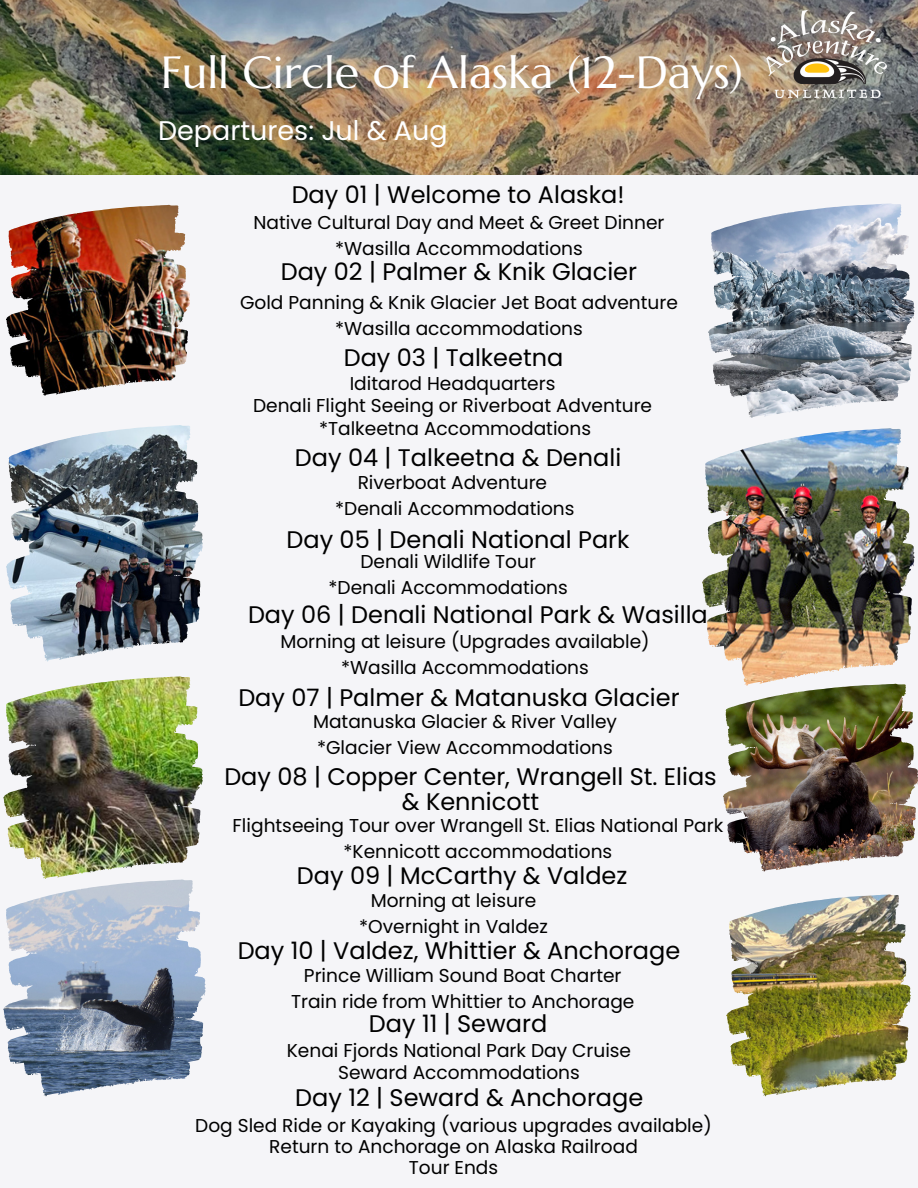
<style>
.page{position:relative;width:918px;height:1188px;background:#fff}
.page>*{position:absolute;margin:0;border:0;box-sizing:border-box;transform-origin:0 0}
.t1{font:45px "Marcellus";color:#fff}
.t2{font:27px "Poppins";color:#fff}
.t3{font:24px/25.8px "Poppins";color:#000;text-align:center}
.t4{font:18.6px "Poppins";color:#000}
</style>
<div class="page">
<img style="left:0;top:174px;width:918px;height:923px">
<img style="left:0;top:0;width:918px;height:174px">
<img style="left:766px;top:11px;width:121px;height:88px">
<img style="left:176px;top:891px;width:29px;height:95px">
<img style="left:174px;top:687px;width:29px;height:89px">
<img style="left:174px;top:438px;width:29px;height:103px">
<img style="left:164px;top:215px;width:26px;height:83px">
<img style="left:885px;top:215px;width:29px;height:94px">
<img style="left:890px;top:694px;width:28px;height:82px">
<img style="left:884px;top:442px;width:30px;height:112px">
<img style="left:884px;top:905px;width:26px;height:88px">
<h3 class="t1" style="left:161px;top:44px;width:584px">Full Circle of Alaska (12-Days)</h3>
<p class="t2" style="left:158px;top:111px;width:291px">Departures: Jul &amp; Aug</p>
<p class="t3" style="left:292px;top:181px;width:334px">Day 01 | Welcome to Alaska!</p>
<p class="t4" style="left:253px;top:210px;width:412px">Native Cultural Day and Meet &amp; Greet Dinner</p>
<p class="t4" style="left:335px;top:236px;width:249px">*Wasilla Accommodations</p>
<h1 class="t3" style="left:281px;top:258px;width:358px">Day 02 | Palmer &amp; Knik Glacier</h1>
<h3 class="t4" style="left:240px;top:289px;width:439px">Gold Panning &amp; Knik Glacier Jet Boat adventure</h3>
<p class="t4" style="left:335px;top:315px;width:249px">*Wasilla accommodations</p>
<p class="t3" style="left:344px;top:344px;width:221px">Day 03 | Talkeetna</p>
<p class="t4" style="left:350px;top:370px;width:207px">Iditarod Headquarters</p>
<h3 class="t4" style="left:253px;top:393px;width:401px">Denali Flight Seeing or Riverboat Adventure</h3>
<p class="t4" style="left:319px;top:415px;width:274px">*Talkeetna Accommodations</p>
<p class="t3" style="left:295px;top:444px;width:328px">Day 04 | Talkeetna &amp; Denali</p>
<h3 class="t4" style="left:358px;top:470px;width:191px">Riverboat Adventure</h3>
<p class="t4" style="left:335px;top:495px;width:241px">*Denali Accommodations</p>
<p class="t3" style="left:287px;top:527px;width:345px">Day 05 | Denali National Park</p>
<p class="t4" style="left:360px;top:548px;width:177px">Denali Wildlife Tour</p>
<h3 class="t4" style="left:329px;top:574px;width:241px">*Denali Accommodations</h3>
<p class="t4" style="left:280px;top:629px;width:371px">Morning at leisure (Upgrades available)</p>
<p class="t4" style="left:341px;top:655px;width:249px">*Wasilla Accommodations</p>
<p class="t3" style="left:248px;top:602px;width:461px">Day 06 | Denali National Park &amp; Wasilla</p>
<p class="t3" style="left:238px;top:684px;width:443px">Day 07 | Palmer &amp; Matanuska Glacier</p>
<h3 class="t4" style="left:313px;top:708px;width:305px">Matanuska Glacier &amp; River Valley</h3>
<p class="t4" style="left:317px;top:734px;width:297px">*Glacier View Accommodations</p>
<p class="t3" style="left:224px;top:763px;width:494px">Day 08 | Copper Center, Wrangell St. Elias &amp; Kennicott</p>
<h2 class="t4" style="left:233px;top:813px;width:492px">Flightseeing Tour over Wrangell St. Elias National Park</h2>
<h3 class="t4" style="left:344px;top:839px;width:270px">*Kennicott accommodations</h3>
<p class="t3" style="left:297px;top:863px;width:332px">Day 09 | McCarthy &amp; Valdez</p>
<h3 class="t4" style="left:371px;top:888px;width:167px">Morning at leisure</h3>
<p class="t4" style="left:359px;top:914px;width:190px">*Overnight in Valdez</p>
<p class="t4" style="left:304px;top:963px;width:319px">Prince William Sound Boat Charter</p>
<h3 class="t4" style="left:291px;top:989px;width:345px">Train ride from Whittier to Anchorage</h3>
<p class="t3" style="left:238px;top:938px;width:444px">Day 10 | Valdez, Whittier &amp; Anchorage</p>
<p class="t3" style="left:369px;top:1011px;width:180px">Day 11 | Seward</p>
<p class="t4" style="left:287px;top:1038px;width:346px">Kenai Fjords National Park Day Cruise</p>
<h3 class="t4" style="left:338px;top:1059px;width:243px">Seward Accommodations</h3>
<p class="t4" style="left:195px;top:1112px;width:518px">Dog Sled Ride or Kayaking (various upgrades available)</p>
<p class="t4" style="left:269px;top:1133px;width:370px">Return to Anchorage on Alaska Railroad</p>
<p class="t4" style="left:409px;top:1155px;width:91px">Tour Ends</p>
<h3 class="t3" style="left:295px;top:1085px;width:350px">Day 12 | Seward &amp; Anchorage</h3>
</div>
